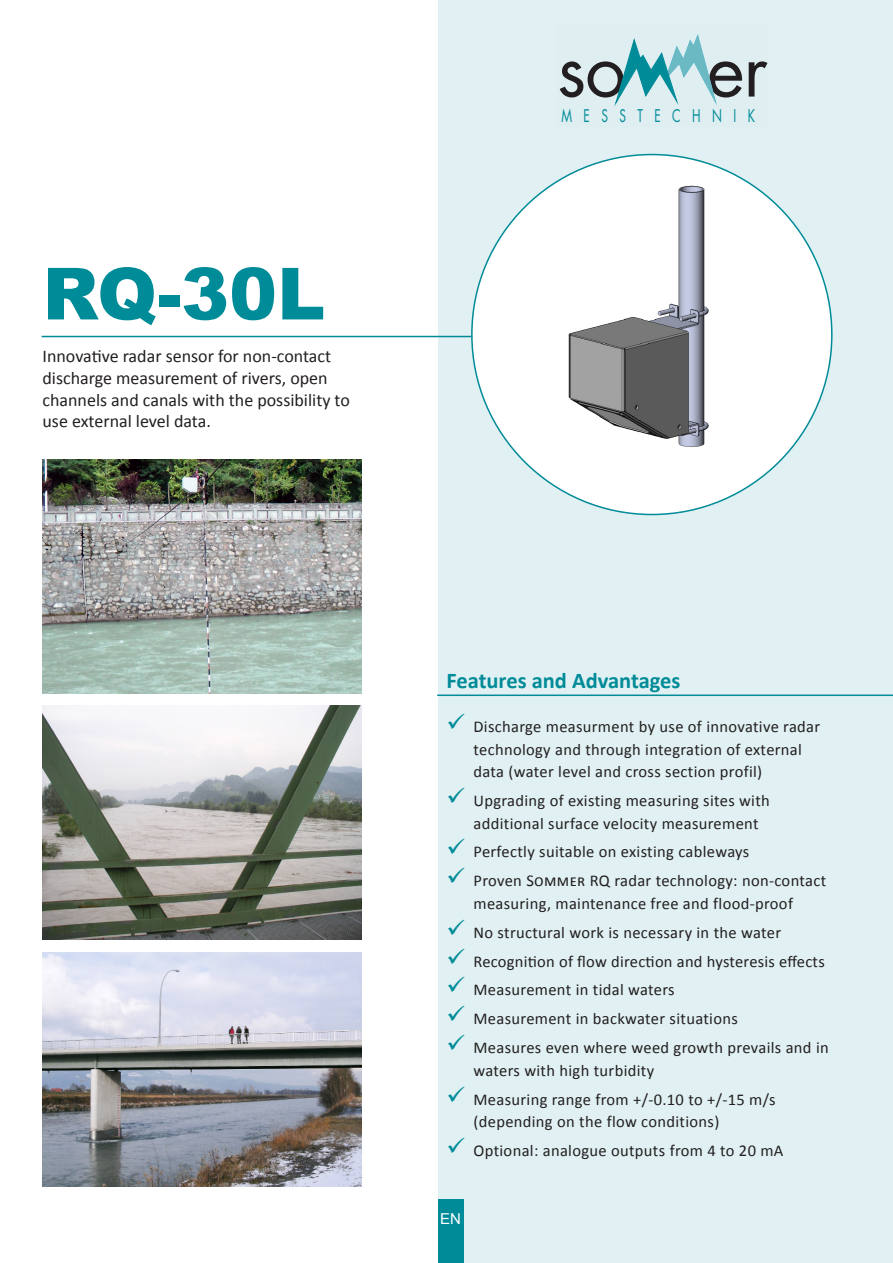
<style>
.page{position:relative;width:893px;height:1263px;background:#fff}
.page>*{position:absolute;margin:0;border:0;box-sizing:border-box;transform-origin:0 0}
.t1{font:72.75px "Futura";color:#231f20}
.t2{font:900 72px "Arial";color:#008b98}
.Überschriften{font:700 22.5px "Calibri";color:#008b98}
.Bildunterschrift{font:18px/21.6px "Calibri";color:#231f20}
.t3{font:16.95px "Futura";letter-spacing:.96em;color:#008b98;scale:.7 1}
.Fließtext{font:16.5px/22.5px "Calibri";letter-spacing:.02em;color:#231f20}
.Bildunterschrift-2{font:15px "Arial";color:#fff}
</style>
<div class="page">
<div style="left:438px;top:0;width:455px;height:1263px;background:#e1f1f3"></div>
<div style="left:472px;top:155px;width:360px;height:359px;background:#fff;border-radius:50%"></div>
<hr style="left:437px;top:694px;width:456px;height:2px;background:#008b98">
<hr style="left:42px;top:336px;width:430px;height:1px;background:#008b98">
<img style="left:43px;top:952px;width:318px;height:234px">
<img style="left:43px;top:706px;width:318px;height:234px">
<img style="left:43px;top:459px;width:318px;height:234px">
<img style="left:568px;top:185px;width:141px;height:263px">
<svg style="left:615px;top:34px;width:102px;height:72px"></svg>
<div style="left:438px;top:1199px;width:25px;height:64px;background:#008b98"></div>
<p class="t2" style="left:43px;top:241px;width:284px">RQ-30L</p>
<p class="Bildunterschrift" style="left:43px;top:346px;width:309px">Innovative radar sensor for non-contact discharge measurement of rivers, open channels and canals with the possibility to use external level data.</p>
<p class="t1" style="left:557px;top:20px;width:212px">so er</p>
<p class="t3" style="left:562px;top:104px;width:278px">MESSTECHNIK</p>
<p class="Überschriften" style="left:446px;top:666px;width:235px">Features and Advantages</p>
<p class="Fließtext" style="left:473px;top:715px;width:348px">Discharge measurment by use of innovative radar technology and through integration of external data (water level and cross section profil)</p>
<p class="Fließtext" style="left:473px;top:789px;width:298px">Upgrading of existing measuring sites with additional surface velocity measurement</p>
<p class="Fließtext" style="left:473px;top:841px;width:277px">Perfectly suitable on existing cableways</p>
<p class="Fließtext" style="left:473px;top:870px;width:354px">Proven Sommer RQ radar technology: non-contact measuring, maintenance free and flood-proof</p>
<p class="Fließtext" style="left:473px;top:921px;width:309px">No structural work is necessary in the water</p>
<p class="Fließtext" style="left:473px;top:950px;width:353px">Recognition of flow direction and hysteresis effects</p>
<p class="Fließtext" style="left:473px;top:979px;width:203px">Measurement in tidal waters</p>
<p class="Fließtext" style="left:473px;top:1008px;width:266px">Measurement in backwater situations</p>
<p class="Fließtext" style="left:473px;top:1036px;width:357px">Measures even where weed growth prevails and in waters with high turbidity</p>
<p class="Fließtext" style="left:473px;top:1088px;width:304px">Measuring range from +/-0.10 to +/-15 m/s (depending on the flow conditions)</p>
<p class="Fließtext" style="left:473px;top:1139px;width:311px">Optional: analogue outputs from 4 to 20 mA</p>
<p class="Bildunterschrift-2" style="left:440px;top:1209px;width:22px">EN</p>
</div>
